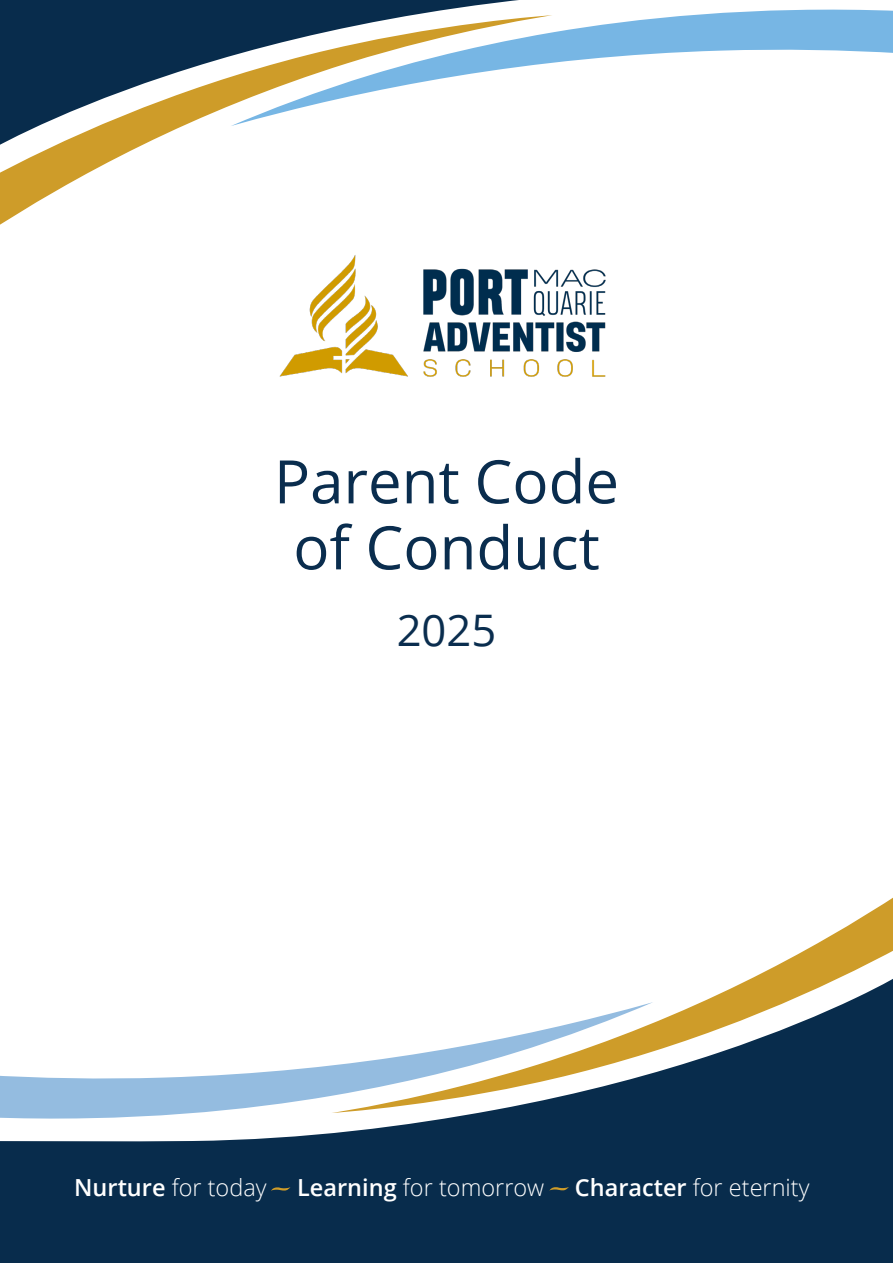
<style>
.page{position:relative;width:893px;height:1263px;background:#fff}
.page>*{position:absolute;margin:0;border:0;box-sizing:border-box;transform-origin:0 0}
.t1{font:60px/66px "Open Sans";color:#0a2d4e;text-align:center}
.t2{font:43.5px "Open Sans";color:#0a2d4e}
.t3{font:300 24px "Open Sans";color:#fff}
.t4{font:600 24px "Open Sans";color:#fff}
.t5{font:300 23.55px "Open Sans";color:#fff}
.t6{font:600 23.55px "Open Sans";color:#fff}
.s1{font-weight:600;font-size:23.55px}
.s2{font-weight:300;font-size:24px}
.s3{font-weight:600;font-size:24px}
</style>
<div class="page">
<div style="left:0;top:1113px;width:893px;height:150px;background:#082c4c"></div>
<svg style="left:653px;top:897px;width:240px;height:216px"></svg>
<svg style="left:0;top:1002px;width:653px;height:121px"></svg>
<div style="left:0;top:0;width:519px;height:15px;background:#082c4c"></div>
<svg style="left:0;top:15px;width:231px;height:210px"></svg>
<svg style="left:231px;top:5px;width:662px;height:121px"></svg>
<svg style="left:268px;top:1187px;width:22px;height:4px"></svg>
<svg style="left:549px;top:1187px;width:22px;height:3px"></svg>
<img style="left:279px;top:255px;width:327px;height:122px">
<p class="t1" style="left:274px;top:447px;width:346px">Parent Code of Conduct</p>
<p class="t2" style="left:397px;top:600px;width:101px">2025</p>
<p class="t3" style="left:74px;top:1170px;width:190px"><span class="s1">Nurture</span>for today</p>
<p class="t6" style="left:297px;top:1171px;width:250px">Learning <span class="s2">for om row</span></p>
<p class="t5" style="left:577px;top:1171px;width:234px"><span class="s3">Character</span> for eternity</p>
<p class="t3" style="left:575px;top:1170px;width:243px"><span class="s1">C aracter</span> for eternity</p>
<p class="t5" style="left:172px;top:1171px;width:374px">for today <span class="s3">Learni g</span> for tomorrow</p>
<p class="t4" style="left:67px;top:1170px;width:95px">Nurture</p>
</div>
